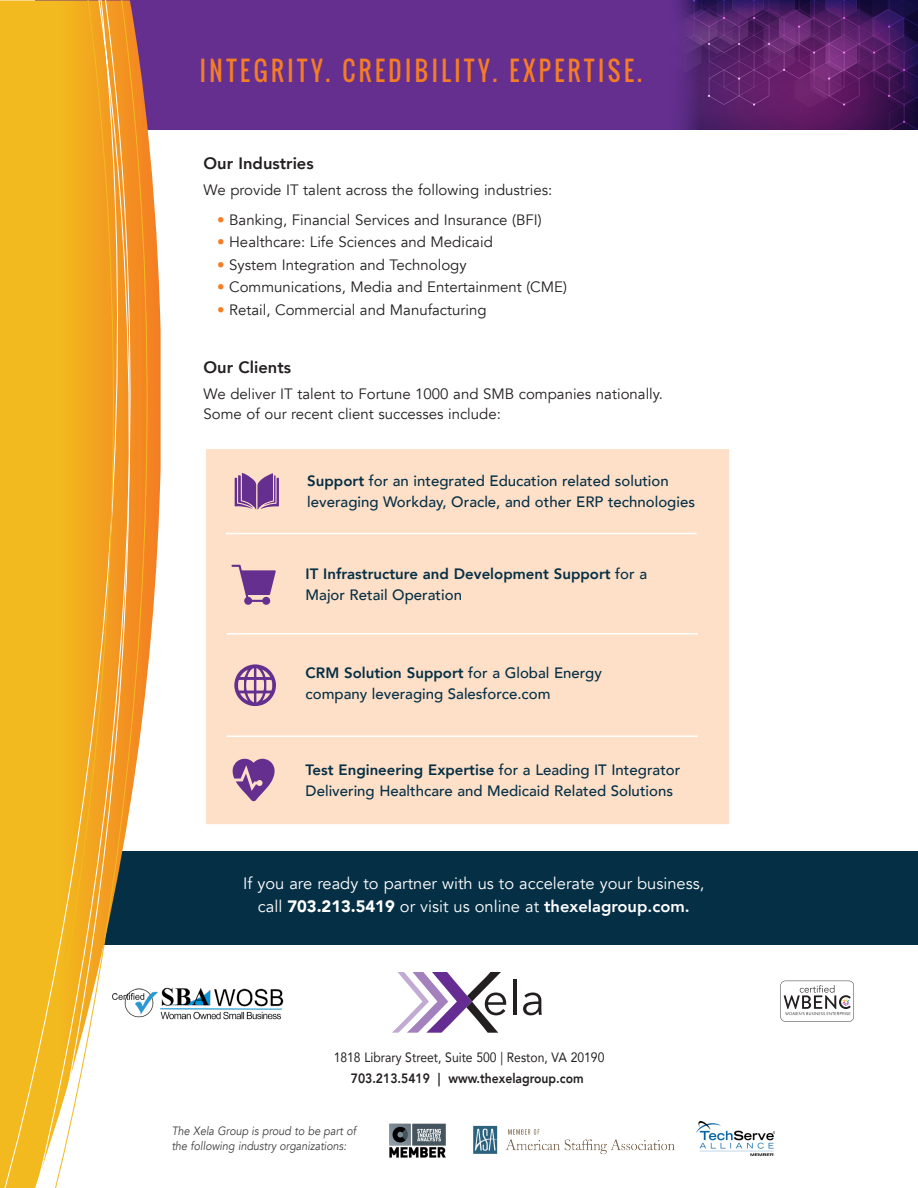
<style>
.page{position:relative;width:918px;height:1188px;background:#fff}
.page>*{position:absolute;margin:0;border:0;box-sizing:border-box;transform-origin:0 0}
.t1{font:26.25px "Oswald";letter-spacing:.15em;color:#f47d25;scale:.9 1}
.t2{font:16.5px/22.5px "Avenir";color:#fff;text-align:center}
.t3{font:800 16.5px "Avenir";color:#231f20}
.t4{font:15px/19.5px "Avenir";color:#231f20}
.t5{font:500 15px/21px "Avenir";color:#052f45}
.t6{font:800 15px/21px "Avenir";color:#052f45}
.t7{font:13.5px "Avenir";color:#231f20;scale:.9 1}
.t8{font:800 13.5px "Avenir";color:#231f20;scale:.9 1}
.t9{font:italic 12px/15px "Avenir";color:#3e3d3c;scale:.9 1}
.s1{color:#f47d25}
.s2{font-weight:800}
.s3{font-weight:500}
.s4{font-weight:900}
</style>
<div class="page">
<div style="left:205px;top:448px;width:525px;height:377px;background:#fee0c8;border:1px solid #fff"></div>
<div style="left:0;top:851px;width:918px;height:94px;background:#052f45"></div>
<div style="left:36px;top:0;width:882px;height:130px;background:#652f90"></div>
<svg style="left:148px;top:133px;width:13px;height:534px"></svg>
<hr style="left:0;top:0;width:4px;height:1188px;background:#f2ba1e">
<svg style="left:4px;top:0;width:144px;height:1188px;background:#eeb43c"></svg>
<img style="left:678px;top:0;width:240px;height:130px">
<svg style="left:231px;top:565px;width:45px;height:40px"></svg>
<svg style="left:233px;top:758px;width:42px;height:43px"></svg>
<svg style="left:235px;top:473px;width:44px;height:37px"></svg>
<svg style="left:234px;top:664px;width:42px;height:42px"></svg>
<hr style="left:513px;top:980px;width:3px;height:35px;background:#231f20">
<svg style="left:523px;top:993px;width:19px;height:22px"></svg>
<svg style="left:392px;top:972px;width:114px;height:61px"></svg>
<svg style="left:780px;top:981px;width:74px;height:41px"></svg>
<img style="left:109px;top:977px;width:174px;height:43px">
<img style="left:473px;top:1125px;width:202px;height:30px">
<img style="left:697px;top:1121px;width:78px;height:34px">
<img style="left:389px;top:1123px;width:57px;height:35px">
<hr style="left:226px;top:533px;width:471px;height:1px;background:#fff">
<hr style="left:227px;top:633px;width:471px;height:2px;background:#fff">
<hr style="left:227px;top:735px;width:471px;height:2px;background:#fff">
<p class="t1" style="left:200px;top:51px;width:493px">INTEGRITY. CREDIBILITY. EXPERTISE.</p>
<p class="t3" style="left:204px;top:151px;width:112px">Our Industries</p>
<p class="t4" style="left:204px;top:181px;width:350px">We provide IT talent across the following industries:</p>
<p class="t4" style="left:217px;top:210px;width:326px"><span class="s1">•</span> Banking, Financial Services and Insurance (BFI)</p>
<p class="t4" style="left:217px;top:233px;width:277px"><span class="s1">•</span> Healthcare: Life Sciences and Medicaid</p>
<p class="t4" style="left:217px;top:255px;width:251px"><span class="s1">•</span> System Integration and Technology</p>
<p class="t4" style="left:217px;top:278px;width:351px"><span class="s1">•</span> Communications, Media and Entertainment (CME)</p>
<p class="t4" style="left:217px;top:300px;width:271px"><span class="s1">•</span> Retail, Commercial and Manufacturing</p>
<p class="t3" style="left:204px;top:355px;width:89px">Our Clients</p>
<p class="t4" style="left:204px;top:385px;width:461px">We deliver IT talent to Fortune 1000 and SMB companies nationally.<br>Some of our recent client successes include:</p>
<p class="t5" style="left:307px;top:469px;width:389px"><span class="s2">Support</span> for an integrated Education related solution leveraging Workday, Oracle, and other ERP technologies</p>
<p class="t6" style="left:306px;top:564px;width:343px">IT Infrastructure and Development Support <span class="s3">for a<br>Major Retail Operation</span></p>
<p class="t5" style="left:306px;top:661px;width:298px"><span class="s2">CRM Solution Support</span> for a Global Energy company leveraging Salesforce.com</p>
<p class="t5" style="left:306px;top:758px;width:376px"><span class="s2">Test Engineering Expertise</span> for a Leading IT Integrator<br>Delivering Healthcare and Medicaid Related Solutions</p>
<p class="t2" style="left:243px;top:873px;width:463px">If you are ready to partner with us to accelerate your business, call <span class="s4">703.213.5419</span> or visit us online at <span class="s2">thexelagroup.com.</span></p>
<p class="t7" style="left:334px;top:1047px;width:302px">1818 Library Street, Suite 500 | Reston, VA 20190</p>
<p class="t8" style="left:351px;top:1068px;width:260px">703.213.5419 | www.thexelagroup.com</p>
<p class="t9" style="left:172px;top:1123px;width:206px">The Xela Group is proud to be part of the following industry organizations:</p>
</div>
